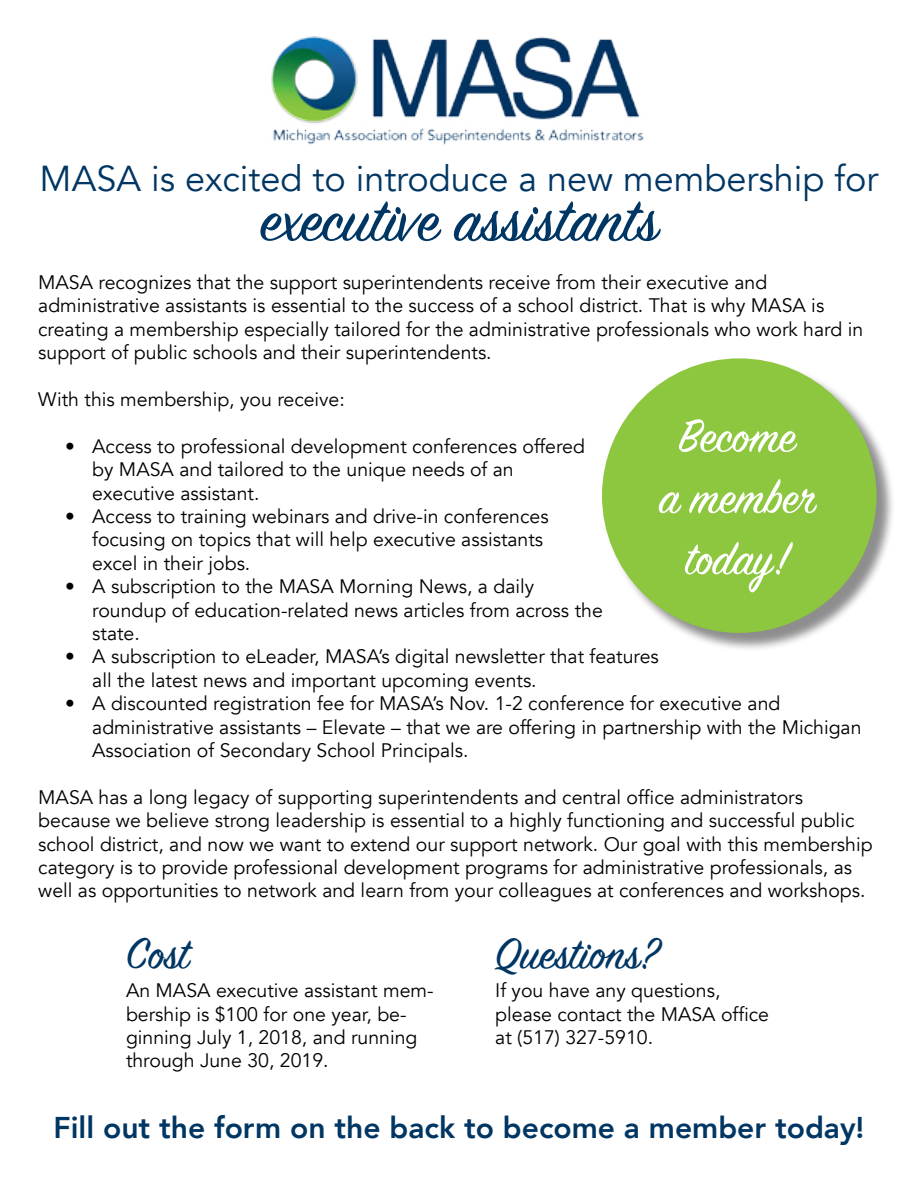
<style>
.page{position:relative;width:918px;height:1188px;background:#fff}
.page>*{position:absolute;margin:0;border:0;box-sizing:border-box;transform-origin:0 0}
.t1{font:67.5px "Sign Painter House Script";color:#003663}
.t2{font:51px/61.2px "Sign Painter House Script";color:#fff;text-align:center}
.t3{font:48px "Sign Painter House Script";color:#003663}
.t4{font:36px "Avenir";color:#003663}
.t5{font:800 30px "Avenir";color:#003663}
.t6{font:19.5px/23.4px "Avenir";color:#000}
</style>
<div class="page">
<img style="left:271px;top:36px;width:373px;height:109px">
<div style="left:605px;top:361px;width:291px;height:291px;background:#000;opacity:.45"></div>
<div style="left:602px;top:358px;width:274px;height:275px;background:#8dc63f;border-radius:50%"></div>
<h3 class="t4" style="left:40px;top:157px;width:840px">MASA is excited to introduce a new membership for</h3>
<h1 class="t1" style="left:260px;top:179px;width:399px">executive assistants</h1>
<p class="t6" style="left:38px;top:271px;width:827px">MASA recognizes that the support superintendents receive from their executive and administrative assistants is essential to the success of a school district. That is why MASA is creating a membership especially tailored for the administrative professionals who work hard in support of public schools and their superintendents.</p>
<p class="t6" style="left:38px;top:388px;width:308px">With this membership, you receive:</p>
<p class="t6" style="left:92px;top:435px;width:494px;text-indent:-27px">• Access to professional development conferences offered by MASA and tailored to the unique needs of an executive assistant.</p>
<p class="t6" style="left:92px;top:505px;width:458px;text-indent:-27px">• Access to training webinars and drive-in conferences focusing on topics that will help executive assistants excel in their jobs.</p>
<p class="t6" style="left:92px;top:575px;width:512px;text-indent:-27px">• A subscription to the MASA Morning News, a daily roundup of education-related news articles from across the state.</p>
<p class="t6" style="left:92px;top:645px;width:568px;text-indent:-27px">• A subscription to eLeader, MASA’s digital newsletter that features all the latest news and important upcoming events.</p>
<p class="t6" style="left:92px;top:692px;width:771px;text-indent:-27px">• A discounted registration fee for MASA’s Nov. 1-2 conference for executive and administrative assistants – Elevate – that we are offering in partnership with the Michigan<br>Association of Secondary School Principals.</p>
<p class="t6" style="left:38px;top:786px;width:836px">MASA has a long legacy of supporting superintendents and central office administrators because we believe strong leadership is essential to a highly functioning and successful public school district, and now we want to extend our support network. Our goal with this membership category is to provide professional development programs for administrative professionals, as well as opportunities to network and learn from your colleagues at conferences and workshops.</p>
<h2 class="t2" style="left:659px;top:410px;width:161px">Become<br>a member today!</h2>
<h3 class="t3" style="left:126px;top:924px;width:64px">Cost</h3>
<p class="t6" style="left:126px;top:979px;width:309px">An MASA executive assistant mem&shy;bership is $100 for one year, be&shy;ginning July 1, 2018, and running through June 30, 2019.</p>
<h3 class="t3" style="left:495px;top:924px;width:165px">Questions?</h3>
<p class="t6" style="left:495px;top:979px;width:275px">If you have any questions, please contact the MASA office at (517) 327-5910.</p>
<h3 class="t5" style="left:54px;top:1104px;width:812px">Fill out the form on the back to become a member today!</h3>
</div>
